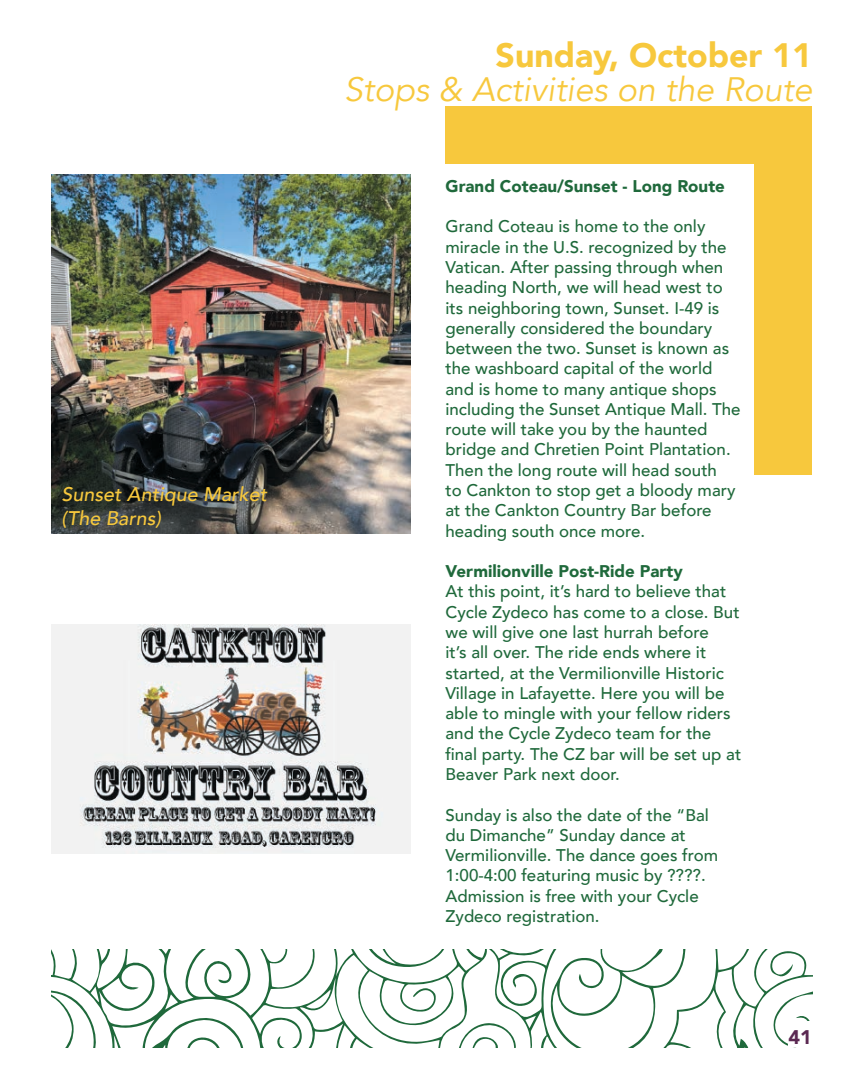
<style>
.page{position:relative;width:864px;height:1080px;background:#fff}
.page>*{position:absolute;margin:0;border:0;box-sizing:border-box;transform-origin:0 0}
.t1{font:italic 33.75px "Avenir";color:#f7c83d}
.t2{font:900 33.75px "Avenir";color:#f7c83d}
.t3{font:italic 500 19.65px/23.7px "Avenir";color:#f7c83d}
.t4{font:900 19.65px "Avenir";color:#5b2852}
.t5{font:500 16.95px/20.2px "Avenir";color:#1f693b}
.t6{font:900 16.95px "Avenir";color:#1f693b}
</style>
<div class="page">
<div style="left:446px;top:106px;width:366px;height:58px;background:#f7c83d"></div>
<div style="left:754px;top:108px;width:58px;height:367px;background:#f7c83d"></div>
<img style="left:52px;top:175px;width:358px;height:358px">
<img style="left:52px;top:625px;width:358px;height:228px">
<svg style="left:52px;top:950px;width:760px;height:97px"></svg>
<svg style="left:771px;top:991px;width:41px;height:56px"></svg>
<div style="left:788px;top:1022px;width:24px;height:25px;background:#fff"></div>
<p class="t3" style="left:62px;top:483px;width:207px">Sunset Antique Market (The Barns)</p>
<h1 class="t2" style="left:496px;top:26px;width:318px">Sunday, October 11</h1>
<h1 class="t1" style="left:344px;top:69px;width:470px">Stops &amp; Activities on the Route</h1>
<p class="t6" style="left:446px;top:171px;width:281px">Grand Coteau/Sunset - Long Route</p>
<p class="t5" style="left:446px;top:215px;width:297px">Grand Coteau is home to the only miracle in the U.S. recognized by the Vatican. After passing through when heading North, we will head west to its neighboring town, Sunset. I-49 is generally considered the boundary between the two. Sunset is known as the washboard capital of the world and is home to many antique shops including the Sunset Antique Mall. The route will take you by the haunted bridge and Chretien Point Plantation.<br>Then the long route will head south<br>to Cankton to stop get a bloody mary at the Cankton Country Bar before heading south once more.</p>
<p class="t6" style="left:446px;top:557px;width:239px">Vermilionville Post-Ride Party</p>
<p class="t5" style="left:446px;top:581px;width:297px">At this point, it’s hard to believe that Cycle Zydeco has come to a close. But we will give one last hurrah before<br>it’s all over. The ride ends where it started, at the Vermilionville Historic Village in Lafayette. Here you will be able to mingle with your fellow riders and the Cycle Zydeco team for the final party. The CZ bar will be set up at Beaver Park next door.</p>
<p class="t5" style="left:446px;top:804px;width:274px">Sunday is also the date of the “Bal du Dimanche” Sunday dance at<br>Vermilionville. The dance goes from<br>1:00-4:00 featuring music by ????.<br>Admission is free with your Cycle<br>Zydeco registration.</p>
<p class="t4" style="left:788px;top:1021px;width:25px">41</p>
</div>
